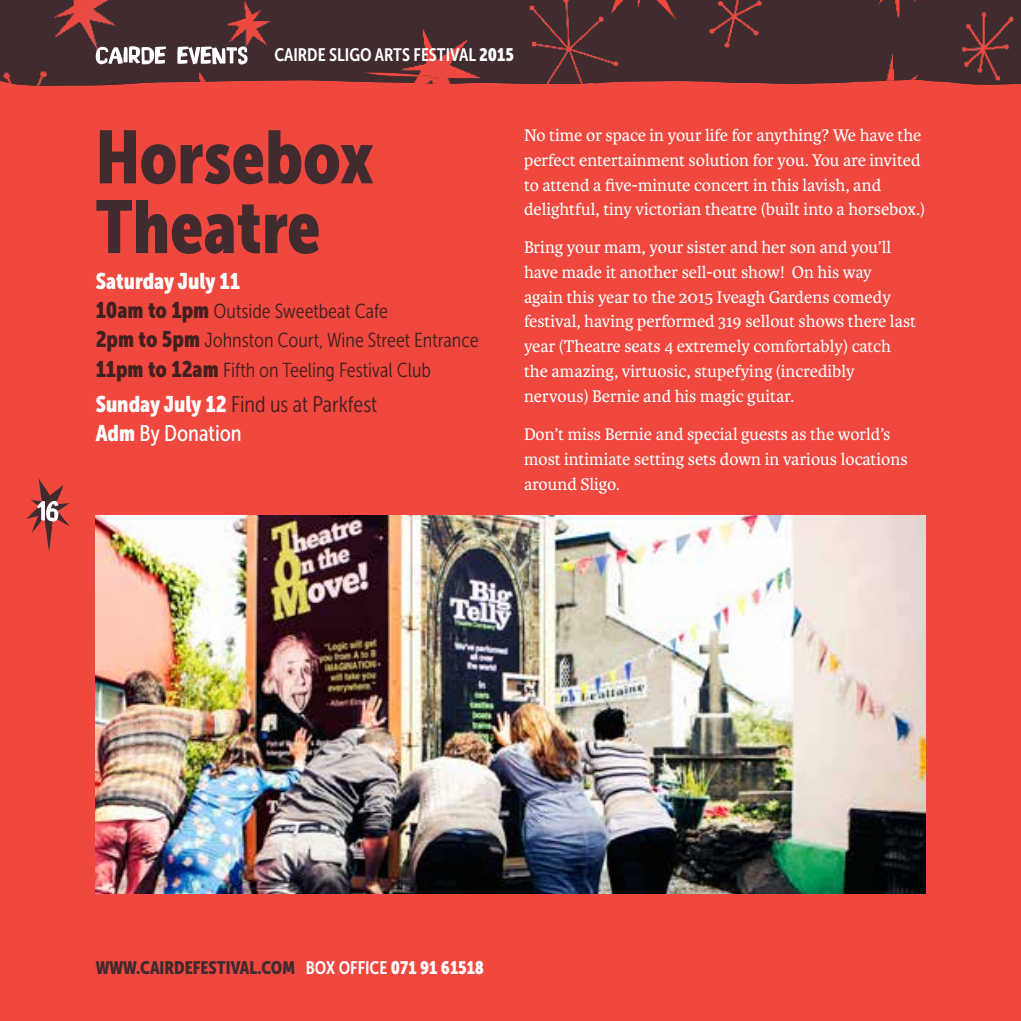
<style>
.page{position:relative;width:1021px;height:1021px;background:#fff}
.page>*{position:absolute;margin:0;border:0;box-sizing:border-box;transform-origin:0 0}
.t1{font:74.25px/69.8px "Museo Sans Cond 900";color:#402b2f}
.t2{font:22.5px "Museo Sans Cond 300";color:#412020}
.t3{font:22.5px "Museo Sans Cond 900";color:#fff}
.t4{font:22.5px "Museo Sans Cond 500";color:#fff}
.t5{font:20.25px/29.2px "Museo Sans Cond 300";color:#412020}
.t6{font:18px/24.8px "Karmina";color:#fff}
.t7{font:18px "Museo Sans Cond 900";color:#402b2f}
.t8{font:18px "Museo Sans Cond 700";color:#fff}
.s1{font-family:"Museo Sans Cond 900"}
.s2{font-family:"Museo Sans Cond 900";font-size:22.5px}
.s3{font-family:"Museo Sans Cond 900";color:#fff}
.s4{font-family:"Museo Sans Cond 700";color:#fff}
.s5{color:#fff}
</style>
<div class="page">
<div style="left:0;top:0;width:1020px;height:1020px;background:#f0483e"></div>
<img style="left:0;top:0;width:1013px;height:86px">
<svg style="left:26px;top:478px;width:43px;height:73px"></svg>
<svg style="left:96px;top:46px;width:151px;height:18px;background:#a3989a"></svg>
<img style="left:96px;top:515px;width:829px;height:378px">
<p class="t8" style="left:274px;top:45px;width:241px">CAIRDE SLIGO ARTS FESTIVAL <span class="s1">2015</span></p>
<h1 class="t1" style="left:96px;top:122px;width:279px">Horsebox<br>Theatre</h1>
<p class="t3" style="left:96px;top:268px;width:146px">Saturday July 11</p>
<p class="t5" style="left:96px;top:296px;width:384px"><span class="s2">10am to 1pm</span> Outside Sweetbeat Cafe<br><span class="s2">2pm to 5pm</span> Johnston Court, Wine Street Entrance<br><span class="s2">11pm to 12am</span> Fifth on Teeling Festival Club</p>
<p class="t2" style="left:96px;top:392px;width:283px"><span class="s3">Sunday July 12</span> Find us at Parkfest</p>
<p class="t4" style="left:96px;top:421px;width:147px"><span class="s1">Adm</span> By Donation</p>
<p class="t6" style="left:524px;top:123px;width:403px">No time or space in your life for anything? We have the perfect entertainment solution for you. You are invited to attend a five-minute concert in this lavish, and delightful, tiny victorian theatre (built into a horsebox.)</p>
<p class="t6" style="left:524px;top:235px;width:393px">Bring your mam, your sister and her son and you’ll have made it another sell-out show! On his way<br>again this year to the 2015 Iveagh Gardens comedy festival, having performed 319 sellout shows there last year (Theatre seats 4 extremely comfortably) catch the amazing, virtuosic, stupefying (incredibly nervous) Bernie and his magic guitar.</p>
<p class="t6" style="left:524px;top:422px;width:385px">Don’t miss Bernie and special guests as the world’s most intimiate setting sets down in various locations around Sligo.</p>
<p class="t7" style="left:96px;top:956px;width:390px">WWW.CAIRDEFESTIVAL.COM <span class="s4">BOX OFFICE</span> <span class="s5">071 91 61518</span></p>
</div>
